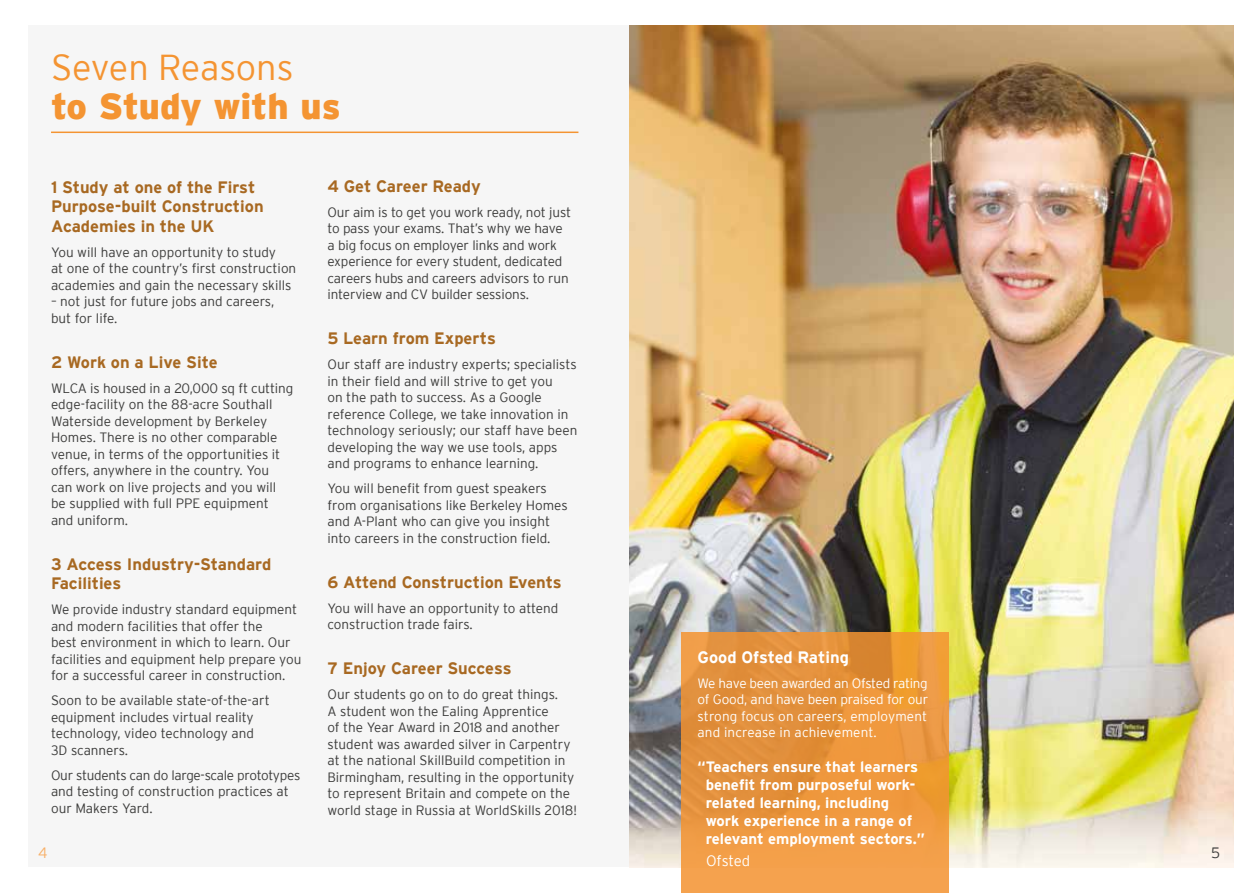
<style>
.page{position:relative;width:1259px;height:893px;background:#fff}
.page>*{position:absolute;margin:0;border:0;box-sizing:border-box;transform-origin:0 0}
.t1{font:900 36px "Interstate";color:#f49432}
.t2{font:300 36px "Interstate";letter-spacing:-.01em;color:#f49432}
.t3{font:700 16.5px/19.5px "Interstate";color:#a86922}
.t4{font:700 16.5px "Interstate";color:#fff}
.t5{font:700 15px/18px "Interstate";color:#fff}
.t6{font:300 15px "Interstate";letter-spacing:-.01em;color:#fff}
.t7{font:300 15px "Interstate";color:#f8b068}
.t8{font:300 15px "Interstate";color:#3c3c3b}
.t9{font:300 13.5px/16.5px "Interstate";color:#3c3c3b}
.t10{font:300 13.5px/16.5px "Interstate";letter-spacing:.01em;color:#fff;text-align:justify}
.t11{font:300 13.5px/16.5px "Interstate";letter-spacing:-.02em;color:#3c3c3b}
</style>
<div class="page">
<div style="left:28px;top:26px;width:603px;height:841px;background:#f6f6f6"></div>
<img style="left:629px;top:26px;width:604px;height:841px">
<hr style="left:51px;top:132px;width:527px;height:1px;background:#f49432">
<svg style="left:680px;top:633px;width:268px;height:260px;background:#ea963f"></svg>
<h1 class="t2" style="left:51px;top:48px;width:244px">Seven Reasons</h1>
<h1 class="t1" style="left:51px;top:87px;width:291px">to Study with us</h1>
<p class="t3" style="left:327px;top:176px;width:155px">4 Get Career Ready</p>
<p class="t9" style="left:327px;top:204px;width:245px">Our aim is to get you work ready, not just to pass your exams. That’s why we have a big focus on employer links and work experience for every student, dedicated careers hubs and careers advisors to run interview and CV builder sessions.</p>
<p class="t3" style="left:327px;top:329px;width:170px">5 Learn from Experts</p>
<p class="t9" style="left:327px;top:356px;width:251px">Our staff are industry experts; specialists in their field and will strive to get you<br>on the path to success. As a Google reference College, we take innovation in technology seriously; our staff have been developing the way we use tools, apps and programs to enhance learning.</p>
<p class="t9" style="left:327px;top:480px;width:242px">You will benefit from guest speakers from organisations like Berkeley Homes and A-Plant who can give you insight into careers in the construction field.</p>
<p class="t3" style="left:327px;top:572px;width:236px">6 Attend Construction Events</p>
<p class="t9" style="left:327px;top:600px;width:232px">You will have an opportunity to attend construction trade fairs.</p>
<p class="t3" style="left:327px;top:659px;width:185px">7 Enjoy Career Success</p>
<p class="t9" style="left:327px;top:686px;width:251px">Our students go on to do great things.<br>A student won the Ealing Apprentice<br>of the Year Award in 2018 and another student was awarded silver in Carpentry at the national SkillBuild competition in Birmingham, resulting in the opportunity to represent Britain and compete on the world stage in Russia at WorldSkills 2018!</p>
<p class="t3" style="left:51px;top:177px;width:214px">1 Study at one of the First<br>Purpose-built Construction<br>Academies in the UK</p>
<p class="t9" style="left:51px;top:244px;width:247px">You will have an opportunity to study<br>at one of the country’s first construction academies and gain the necessary skills</p>
<p class="t9" style="left:51px;top:293px;width:225px">– not just for future jobs and careers, but for life.</p>
<p class="t3" style="left:51px;top:352px;width:168px">2 Work on a Live Site</p>
<p class="t9" style="left:51px;top:380px;width:244px">WLCA is housed in a 20,000 sq ft cutting edge-facility on the 88-acre Southall Waterside development by Berkeley Homes. There is no other comparable venue, in terms of the opportunities it offers, anywhere in the country. You can work on live projects and you will be supplied with full PPE equipment and uniform.</p>
<p class="t3" style="left:51px;top:554px;width:222px">3 Access Industry-Standard<br>Facilities</p>
<p class="t9" style="left:51px;top:601px;width:252px">We provide industry standard equipment and modern facilities that offer the<br>best environment in which to learn. Our facilities and equipment help prepare you for a successful career in construction.</p>
<p class="t9" style="left:51px;top:692px;width:220px">Soon to be available state-of-the-art equipment includes virtual reality technology, video technology and<br>3D scanners.</p>
<p class="t11" style="left:51px;top:767px;width:251px">Our students can do large-scale prototypes and testing of construction practices at our Makers Yard.</p>
<p class="t4" style="left:697px;top:648px;width:153px">Good Ofsted Rating</p>
<p class="t10" style="left:697px;top:675px;width:232px">We have been awarded an Ofsted rating of Good, and have been praised for our strong focus on careers, employment and increase in achievement.</p>
<p class="t5" style="left:705px;top:758px;width:221px;text-indent:-8px">“Teachers ensure that learners benefit from purposeful work&shy;related learning, including work experience in a range of relevant employment sectors.”</p>
<p class="t6" style="left:706px;top:853px;width:46px">Ofsted</p>
<p class="t7" style="left:38px;top:845px;width:11px">4</p>
<p class="t8" style="left:1211px;top:845px;width:11px">5</p>
</div>
